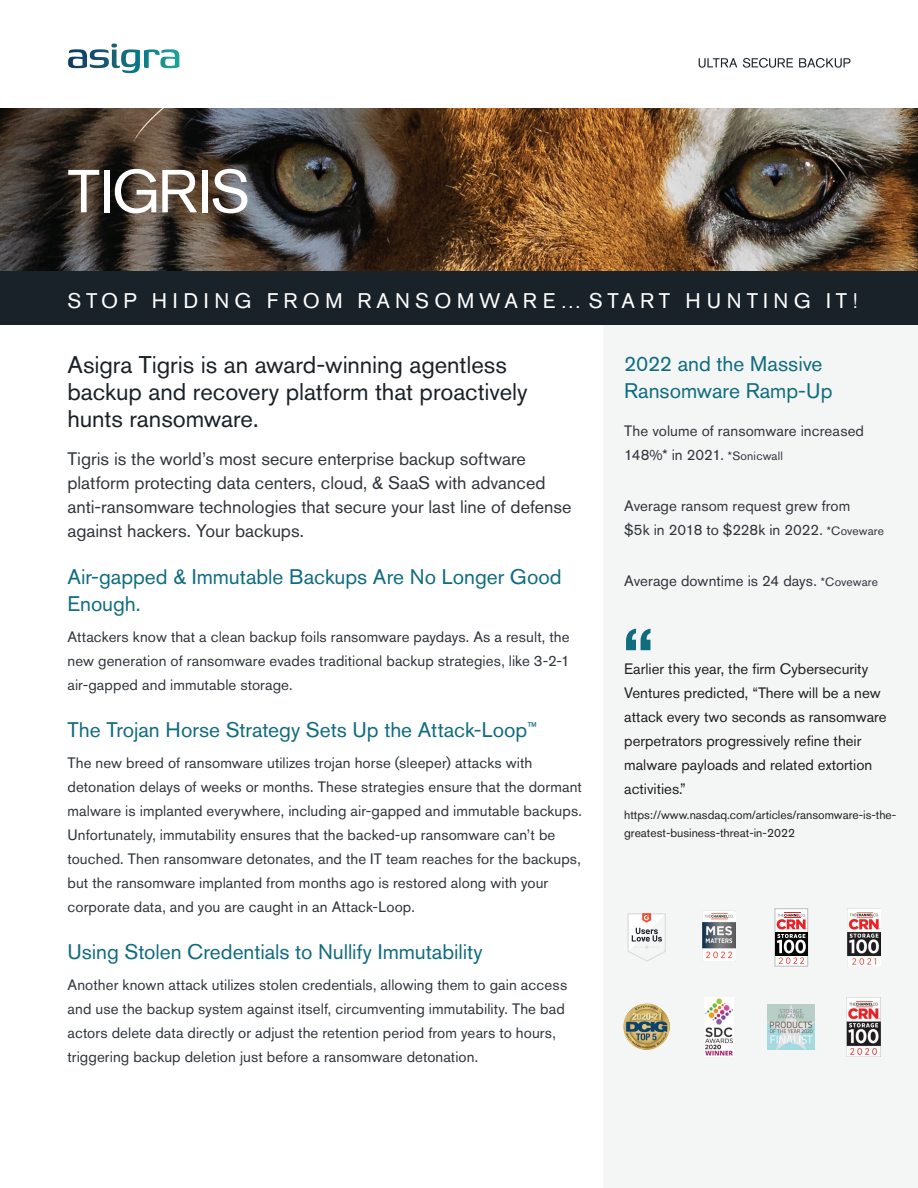
<style>
.page{position:relative;width:918px;height:1188px;background:#fff}
.page>*{position:absolute;margin:0;border:0;box-sizing:border-box;transform-origin:0 0}
.t1{font:700 63px "Akzidenz Grotesk Std";color:#106c7f}
.t2{font:60px "Akzidenz Grotesk Std";letter-spacing:-.02em;color:#fff}
.t3{font:24px/27px "Akzidenz Grotesk Std";letter-spacing:-.005em;color:#1a2229}
.t4{font:21px/27px "Akzidenz Grotesk Std";color:#106c7f}
.t5{font:21px "Akzidenz Grotesk Std";letter-spacing:.255em;color:#fff}
.INTRO_COPY{font:18px/24px "Akzidenz Grotesk Std";color:#30363d}
.paragraph{font:15px/24px "Akzidenz Grotesk Std";letter-spacing:.005em;color:#30363d}
.quote{font:15px/24px "Akzidenz Grotesk Std";color:#231f20}
.quote-2{font:12px/18px "Akzidenz Grotesk Std";color:#231f20}
.s1{font-size:12px}
</style>
<div class="page">
<div style="left:604px;top:320px;width:314px;height:868px;background:#f4f5f5"></div>
<svg style="left:68px;top:44px;width:111px;height:29px"></svg>
<img style="left:0;top:108px;width:918px;height:211px">
<div style="left:1px;top:271px;width:917px;height:53px;background:#1a2229"></div>
<svg style="left:699px;top:58px;width:38px;height:10px"></svg>
<svg style="left:743px;top:58px;width:50px;height:10px"></svg>
<svg style="left:799px;top:58px;width:51px;height:10px"></svg>
<img style="left:624px;top:1004px;width:46px;height:46px">
<img style="left:702px;top:910px;width:34px;height:51px">
<img style="left:704px;top:997px;width:30px;height:59px">
<div style="left:775px;top:909px;width:33px;height:57px;background:#fff"></div>
<div style="left:775px;top:909px;width:33px;height:57px;border:1px solid #babcbe"></div>
<div style="left:775px;top:932px;width:33px;height:23px;background:#040503"></div>
<svg style="left:777px;top:912px;width:30px;height:52px"></svg>
<img style="left:847px;top:908px;width:33px;height:58px">
<img style="left:768px;top:1005px;width:47px;height:44px">
<svg style="left:627px;top:913px;width:39px;height:48px"></svg>
<img style="left:847px;top:998px;width:34px;height:58px">
<p class="t2" style="left:68px;top:156px;width:184px">TIGRIS</p>
<p class="t5" style="left:68px;top:288px;width:792px">STOP HIDING FROM RANSOMWARE… START HUNTING IT!</p>
<h2 class="t3" style="left:68px;top:351px;width:462px">Asigra Tigris is an award-winning agentless backup and recovery platform that proactively hunts ransomware.</h2>
<p class="INTRO_COPY" style="left:68px;top:447px;width:505px">Tigris is the world’s most secure enterprise backup software platform protecting data centers, cloud, &amp; SaaS with advanced anti-ransomware technologies that secure your last line of defense against hackers. Your backups.</p>
<h3 class="t4" style="left:68px;top:563px;width:496px">Air-gapped &amp; Immutable Backups Are No Longer Good<br>Enough.</h3>
<p class="paragraph" style="left:68px;top:625px;width:504px;text-align:justify">Attackers know that a clean backup foils ransomware paydays. As a result, the new generation of ransomware evades traditional backup strategies, like 3-2-1 air-gapped and immutable storage.</p>
<h3 class="t4" style="left:68px;top:716px;width:471px">The Trojan Horse Strategy Sets Up the Attack-Loop<sup>™</sup></h3>
<p class="paragraph" style="left:68px;top:751px;width:516px">The new breed of ransomware utilizes trojan horse (sleeper) attacks with detonation delays of weeks or months. These strategies ensure that the dormant malware is implanted everywhere, including air-gapped and immutable backups.<br>Unfortunately, immutability ensures that the backed-up ransomware can’t be touched. Then ransomware detonates, and the IT team reaches for the backups, but the ransomware implanted from months ago is restored along with your corporate data, and you are caught in an Attack-Loop.</p>
<h3 class="t4" style="left:68px;top:938px;width:417px">Using Stolen Credentials to Nullify Immutability</h3>
<p class="paragraph" style="left:68px;top:973px;width:501px">Another known attack utilizes stolen credentials, allowing them to gain access and use the backup system against itself, circumventing immutability. The bad actors delete data directly or adjust the retention period from years to hours, triggering backup deletion just before a ransomware detonation.</p>
<h3 class="t4" style="left:624px;top:350px;width:210px">2022 and the Massive<br>Ransomware Ramp-Up</h3>
<p class="paragraph" style="left:624px;top:418px;width:241px">The volume of ransomware increased<br>148%* in 2021. <span class="s1">*Sonicwall</span></p>
<p class="paragraph" style="left:624px;top:493px;width:261px">Average ransom request grew from<br>$5k in 2018 to $228k in 2022. <span class="s1">*Coveware</span></p>
<p class="paragraph" style="left:624px;top:568px;width:255px">Average downtime is 24 days. <span class="s1">*Coveware</span></p>
<p class="t1" style="left:623px;top:615px;width:32px">“</p>
<p class="quote" style="left:624px;top:657px;width:264px">Earlier this year, the firm Cybersecurity Ventures predicted, “There will be a new attack every two seconds as ransomware perpetrators progressively refine their malware payloads and related extortion activities.”</p>
<p class="quote-2" style="left:624px;top:805px;width:274px">https://www.nasdaq.com/articles/ransomware-is-the&shy;greatest-business-threat-in-2022</p>
</div>
